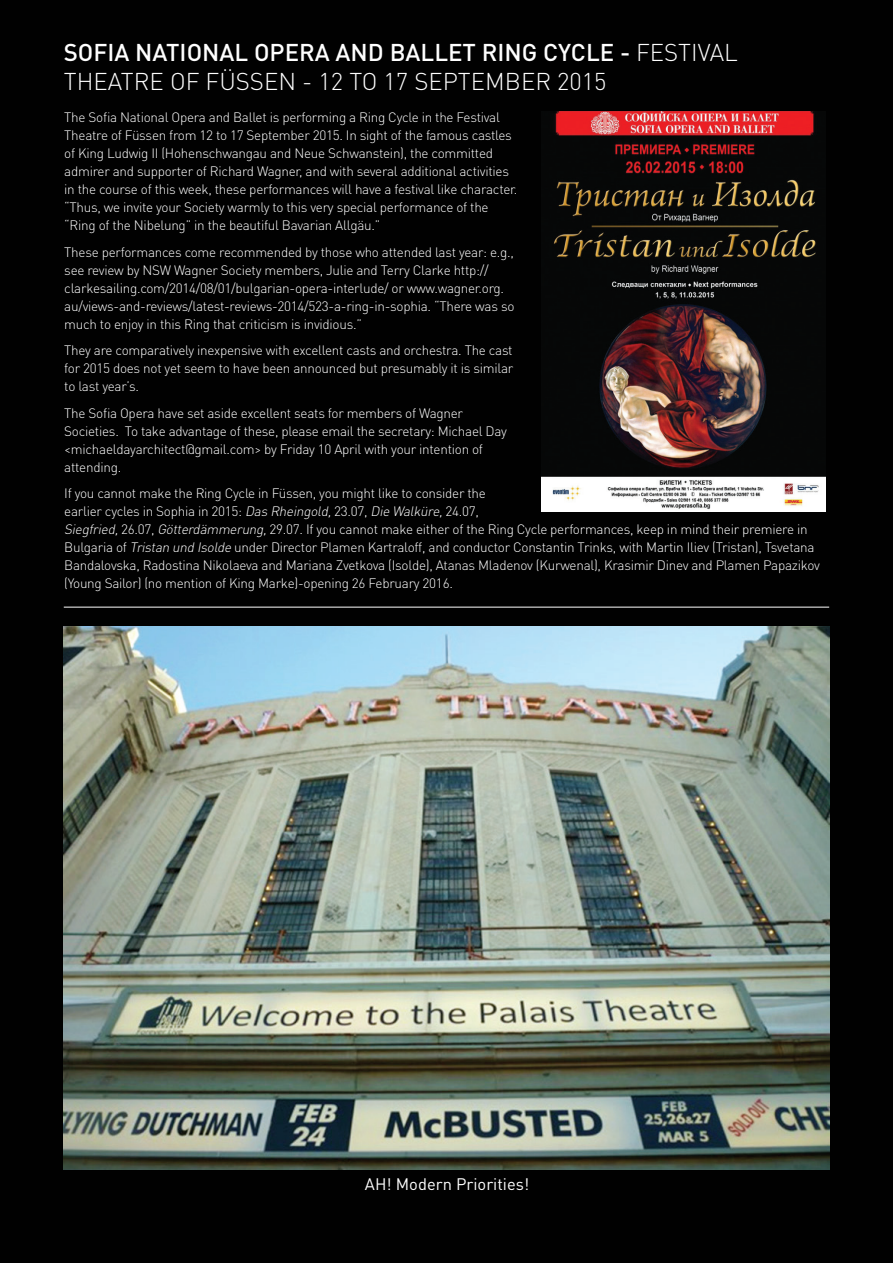
<style>
.page{position:relative;width:893px;height:1263px;background:#010101}
.page>*{position:absolute;margin:0;border:0;box-sizing:border-box;transform-origin:0 0}
.t1{font:300 24px/28.8px "DIN Pro";color:#fff}
.t2{font:16.5px "DIN Pro";color:#fff}
.Body_Text{font:300 13.5px/18px "DIN Pro";letter-spacing:-.02em;color:#fff}
.s1{font-weight:500}
.s2{font-style:italic}
</style>
<div class="page">
<img style="left:64px;top:626px;width:766px;height:543px">
<img style="left:541px;top:112px;width:285px;height:399px">
<hr style="left:64px;top:607px;width:765px;height:1px;background:#fff">
<p class="t1" style="left:64px;top:37px;width:676px"><span class="s1">SOFIA NATIONAL OPERA AND BALLET RING CYCLE -</span> FESTIVAL<br>THEATRE OF FÜSSEN - 12 TO 17 SEPTEMBER 2015</p>
<p class="Body_Text" style="left:64px;top:108px;width:455px">The Sofia National Opera and Ballet is performing a Ring Cycle in the Festival Theatre of Füssen from 12 to 17 September 2015. In sight of the famous castles of King Ludwig II (Hohenschwangau and Neue Schwanstein), the committed admirer and supporter of Richard Wagner, and with several additional activities in the course of this week, these performances will have a festival like character. “Thus, we invite your Society warmly to this very special performance of the “Ring of the Nibelung” in the beautiful Bavarian Allgäu.”</p>
<p class="Body_Text" style="left:64px;top:242px;width:452px">These performances come recommended by those who attended last year: e.g., see review by NSW Wagner Society members, Julie and Terry Clarke http:// clarkesailing.com/2014/08/01/bulgarian-opera-interlude/ or www.wagner.org. au/views-and-reviews/latest-reviews-2014/523-a-ring-in-sophia. “There was so much to enjoy in this Ring that criticism is invidious.”</p>
<p class="Body_Text" style="left:64px;top:341px;width:451px;text-align:justify">They are comparatively inexpensive with excellent casts and orchestra. The cast for 2015 does not yet seem to have been announced but presumably it is similar to last year’s.</p>
<p class="Body_Text" style="left:64px;top:403px;width:444px">The Sofia Opera have set aside excellent seats for members of Wagner Societies. To take advantage of these, please email the secretary: Michael Day &lt;michaeldayarchitect@gmail.com&gt; by Friday 10 April with your intention of attending.</p>
<p class="Body_Text" style="left:64px;top:484px;width:757px">If you cannot make the Ring Cycle in Füssen, you might like to consider the<br>earlier cycles in Sophia in 2015: <span class="s2">Das Rheingold,</span>23.07, <span class="s2">Die Walküre,</span>24.07,<br><span class="s2">Siegfried,</span>26.07, <span class="s2">Götterdämmerung,</span>29.07. If you cannot make either of the Ring Cycle performances, keep in mind their premiere in Bulgaria of <span class="s2">Tristan und Isolde</span> under Director Plamen Kartraloff, and conductor Constantin Trinks, with Martin Iliev (Tristan), Tsvetana Bandalovska, Radostina Nikolaeva and Mariana Zvetkova (Isolde), Atanas Mladenov (Kurwenal), Krasimir Dinev and Plamen Papazikov (Young Sailor) (no mention of King Marke)-opening 26 February 2016.</p>
<p class="t2" style="left:365px;top:1173px;width:166px">AH! Modern Priorities!</p>
</div>
